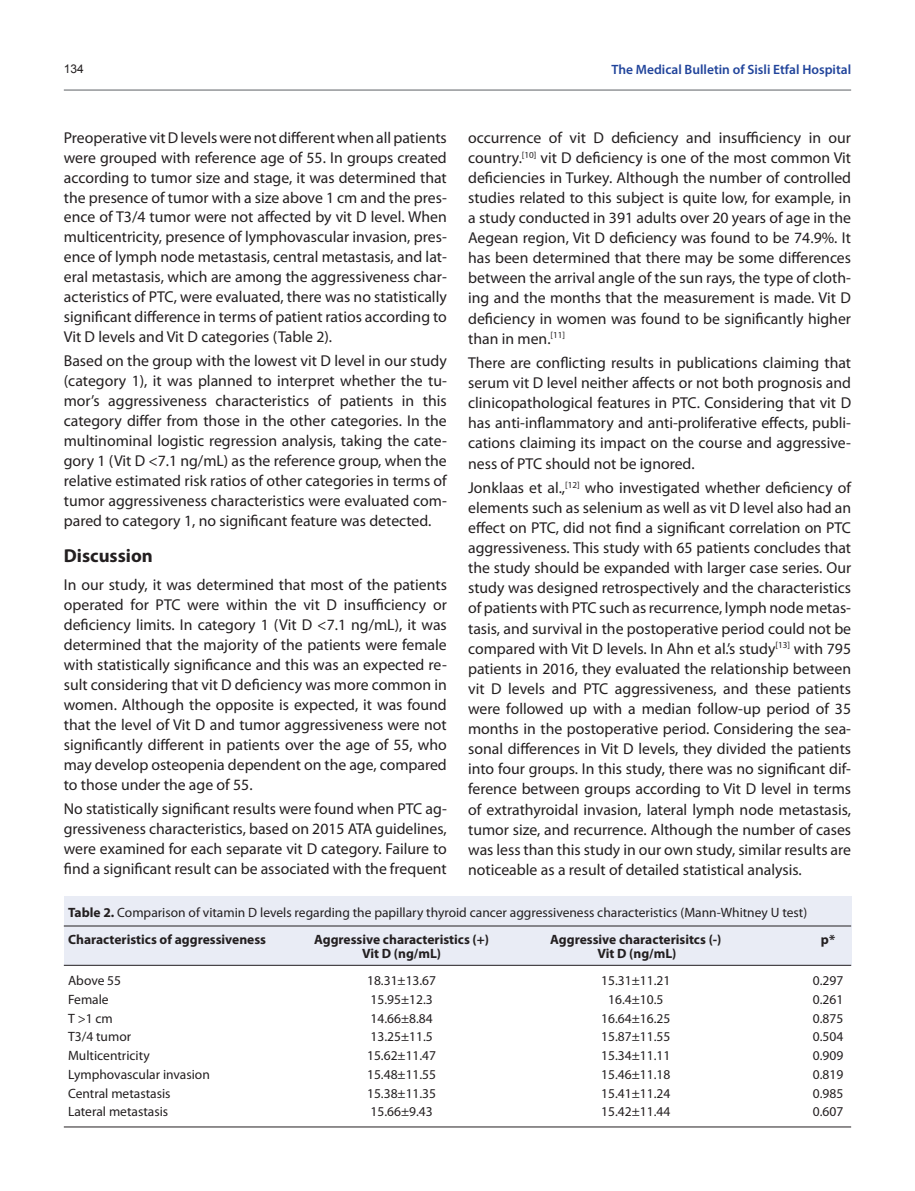
<style>
.page{position:relative;width:915px;height:1191px;background:#fff}
.page>*{position:absolute;margin:0;border:0;box-sizing:border-box;transform-origin:0 0}
.altbaslik{font:700 18.75px "Myriad Pro";color:#231f20}
.ana_metin_bosluksuz{font:15.75px/20.1px "Myriad Pro";color:#231f20;text-align:justify}
.tablo_satiri{font:13.5px "Myriad Pro";color:#231f20}
.tablo_satiri-2{font:700 13.5px "Myriad Pro";color:#231f20}
.t1{font:600 13.5px "Myriad Pro";color:#21449b}
.t2{font:12px "Arial";color:#231f20}
.s1{font-weight:700}
</style>
<div class="page">
<hr style="left:64px;top:89px;width:786px;height:2px;background:#939598">
<div style="left:64px;top:896px;width:786px;height:69px;background:#e9ecf5"></div>
<hr style="left:64px;top:1126px;width:786px;height:1px;background:#231f20">
<hr style="left:64px;top:925px;width:786px;height:1px;background:#231f20">
<hr style="left:64px;top:965px;width:786px;height:1px;background:#231f20">
<p class="t2" style="left:64px;top:60px;width:22px">134</p>
<p class="t1" style="left:611px;top:61px;width:241px">The Medical Bulletin of Sisli Etfal Hospital</p>
<p class="ana_metin_bosluksuz" style="left:64px;top:127px;width:384px">Preoperative vit D levels were not different when all patients were grouped with reference age of 55. In groups created according to tumor size and stage, it was determined that the presence of tumor with a size above 1 cm and the pres&shy;ence of T3/4 tumor were not affected by vit D level. When multicentricity, presence of lymphovascular invasion, pres&shy;ence of lymph node metastasis, central metastasis, and lat&shy;eral metastasis, which are among the aggressiveness char&shy;acteristics of PTC, were evaluated, there was no statistically significant difference in terms of patient ratios according to Vit D levels and Vit D categories (Table 2).</p>
<p class="ana_metin_bosluksuz" style="left:64px;top:351px;width:384px">Based on the group with the lowest vit D level in our study (category 1), it was planned to interpret whether the tu&shy;mor’s aggressiveness characteristics of patients in this category differ from those in the other categories. In the multinominal logistic regression analysis, taking the cate&shy;gory 1 (Vit D &lt;7.1 ng/mL) as the reference group, when the relative estimated risk ratios of other categories in terms of tumor aggressiveness characteristics were evaluated com&shy;pared to category 1, no significant feature was detected.</p>
<p class="altbaslik" style="left:64px;top:543px;width:91px">Discussion</p>
<p class="ana_metin_bosluksuz" style="left:64px;top:575px;width:384px">In our study, it was determined that most of the patients operated for PTC were within the vit D insufficiency or deficiency limits. In category 1 (Vit D &lt;7.1 ng/mL), it was determined that the majority of the patients were female with statistically significance and this was an expected re&shy;sult considering that vit D deficiency was more common in women. Although the opposite is expected, it was found that the level of Vit D and tumor aggressiveness were not significantly different in patients over the age of 55, who may develop osteopenia dependent on the age, compared to those under the age of 55.</p>
<p class="ana_metin_bosluksuz" style="left:64px;top:798px;width:384px">No statistically significant results were found when PTC ag&shy;gressiveness characteristics, based on 2015 ATA guidelines, were examined for each separate vit D category. Failure to find a significant result can be associated with the frequent</p>
<p class="ana_metin_bosluksuz" style="left:468px;top:127px;width:384px">occurrence of vit D deficiency and insufficiency in our country.<sup>[10]</sup> vit D deficiency is one of the most common Vit deficiencies in Turkey. Although the number of controlled studies related to this subject is quite low, for example, in a study conducted in 391 adults over 20 years of age in the Aegean region, Vit D deficiency was found to be 74.9%. It has been determined that there may be some differences between the arrival angle of the sun rays, the type of cloth&shy;ing and the months that the measurement is made. Vit D deficiency in women was found to be significantly higher than in men.<sup>[11]</sup></p>
<p class="ana_metin_bosluksuz" style="left:468px;top:352px;width:384px">There are conflicting results in publications claiming that serum vit D level neither affects or not both prognosis and clinicopathological features in PTC. Considering that vit D has anti-inflammatory and anti-proliferative effects, publi&shy;cations claiming its impact on the course and aggressive&shy;ness of PTC should not be ignored.</p>
<p class="ana_metin_bosluksuz" style="left:468px;top:477px;width:384px">Jonklaas et al.,<sup>[12]</sup> who investigated whether deficiency of elements such as selenium as well as vit D level also had an effect on PTC, did not find a significant correlation on PTC aggressiveness. This study with 65 patients concludes that the study should be expanded with larger case series. Our study was designed retrospectively and the characteristics of patients with PTC such as recurrence, lymph node metas&shy;tasis, and survival in the postoperative period could not be compared with Vit D levels. In Ahn et al.’s study<sup>[13]</sup> with 795 patients in 2016, they evaluated the relationship between vit D levels and PTC aggressiveness, and these patients were followed up with a median follow-up period of 35 months in the postoperative period. Considering the sea&shy;sonal differences in Vit D levels, they divided the patients into four groups. In this study, there was no significant dif&shy;ference between groups according to Vit D level in terms of extrathyroidal invasion, lateral lymph node metastasis, tumor size, and recurrence. Although the number of cases was less than this study in our own study, similar results are noticeable as a result of detailed statistical analysis.</p>
<p class="tablo_satiri" style="left:68px;top:903px;width:740px"><span class="s1">Table 2.</span> Comparison of vitamin D levels regarding the papillary thyroid cancer aggressiveness characteristics (Mann-Whitney U test)</p>
<p class="tablo_satiri-2" style="left:68px;top:930px;width:199px">Characteristics of aggressiveness</p>
<p class="tablo_satiri-2" style="left:314px;top:930px;width:176px">Aggressive characteristics (+)</p>
<p class="tablo_satiri-2" style="left:550px;top:930px;width:173px">Aggressive characterisitcs (-)</p>
<p class="tablo_satiri-2" style="left:820px;top:930px;width:16px">p*</p>
<p class="tablo_satiri-2" style="left:362px;top:944px;width:80px">Vit D (ng/mL)</p>
<p class="tablo_satiri-2" style="left:597px;top:944px;width:80px">Vit D (ng/mL)</p>
<p class="tablo_satiri" style="left:68px;top:972px;width:55px">Above 55</p>
<p class="tablo_satiri" style="left:367px;top:972px;width:71px">18.31±13.67</p>
<p class="tablo_satiri" style="left:601px;top:972px;width:71px">15.31±11.21</p>
<p class="tablo_satiri" style="left:812px;top:972px;width:32px">0.297</p>
<p class="tablo_satiri" style="left:68px;top:991px;width:42px">Female</p>
<p class="tablo_satiri" style="left:370px;top:991px;width:64px">15.95±12.3</p>
<p class="tablo_satiri" style="left:608px;top:991px;width:57px">16.4±10.5</p>
<p class="tablo_satiri" style="left:812px;top:991px;width:32px">0.261</p>
<p class="tablo_satiri" style="left:68px;top:1010px;width:46px">T &gt;1 cm</p>
<p class="tablo_satiri" style="left:370px;top:1010px;width:64px">14.66±8.84</p>
<p class="tablo_satiri" style="left:601px;top:1010px;width:71px">16.64±16.25</p>
<p class="tablo_satiri" style="left:812px;top:1010px;width:32px">0.875</p>
<p class="tablo_satiri" style="left:68px;top:1028px;width:65px">T3/4 tumor</p>
<p class="tablo_satiri" style="left:370px;top:1028px;width:64px">13.25±11.5</p>
<p class="tablo_satiri" style="left:601px;top:1028px;width:71px">15.87±11.55</p>
<p class="tablo_satiri" style="left:812px;top:1028px;width:32px">0.504</p>
<p class="tablo_satiri" style="left:68px;top:1047px;width:83px">Multicentricity</p>
<p class="tablo_satiri" style="left:367px;top:1047px;width:71px">15.62±11.47</p>
<p class="tablo_satiri" style="left:601px;top:1047px;width:71px">15.34±11.11</p>
<p class="tablo_satiri" style="left:812px;top:1047px;width:32px">0.909</p>
<p class="tablo_satiri" style="left:68px;top:1066px;width:143px">Lymphovascular invasion</p>
<p class="tablo_satiri" style="left:367px;top:1066px;width:71px">15.48±11.55</p>
<p class="tablo_satiri" style="left:601px;top:1066px;width:71px">15.46±11.18</p>
<p class="tablo_satiri" style="left:812px;top:1066px;width:32px">0.819</p>
<p class="tablo_satiri" style="left:68px;top:1084px;width:104px">Central metastasis</p>
<p class="tablo_satiri" style="left:367px;top:1084px;width:71px">15.38±11.35</p>
<p class="tablo_satiri" style="left:601px;top:1084px;width:71px">15.41±11.24</p>
<p class="tablo_satiri" style="left:812px;top:1084px;width:32px">0.985</p>
<p class="tablo_satiri" style="left:68px;top:1103px;width:102px">Lateral metastasis</p>
<p class="tablo_satiri" style="left:370px;top:1103px;width:64px">15.66±9.43</p>
<p class="tablo_satiri" style="left:601px;top:1103px;width:71px">15.42±11.44</p>
<p class="tablo_satiri" style="left:812px;top:1103px;width:32px">0.607</p>
</div>
